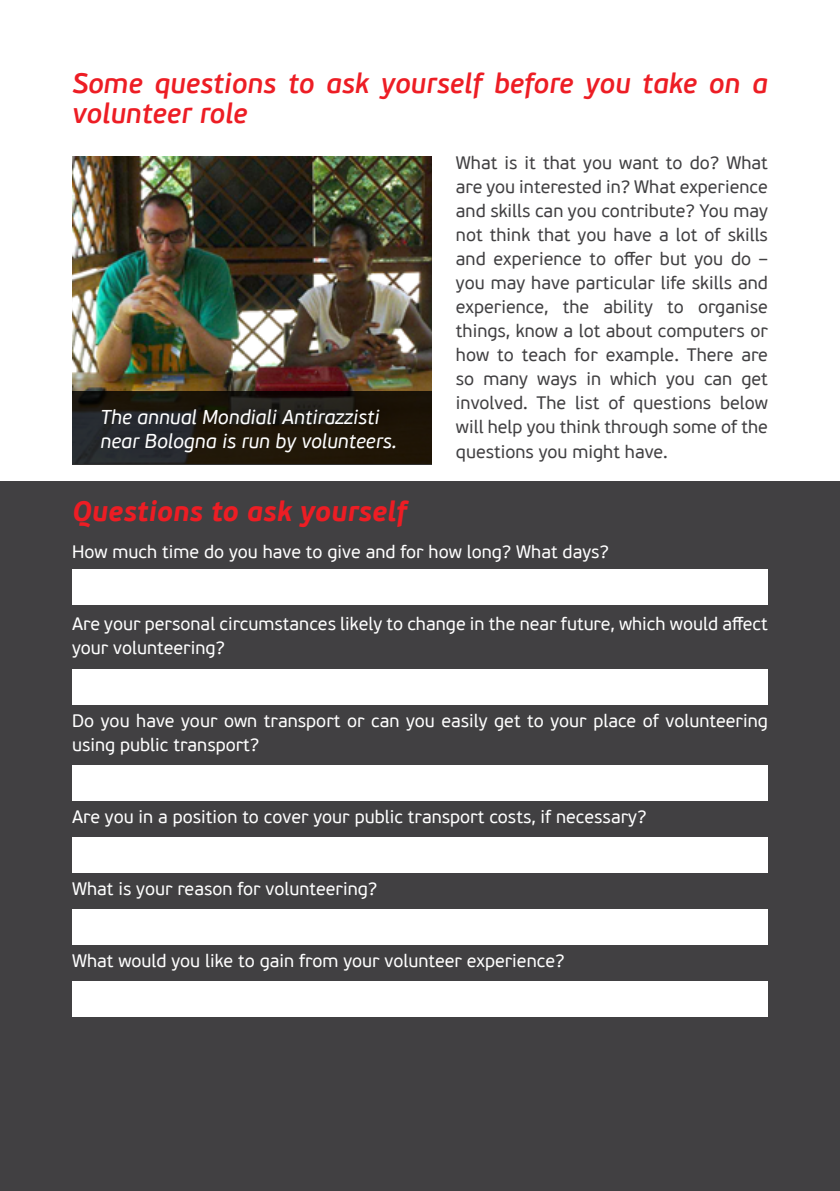
<style>
.page{position:relative;width:840px;height:1191px;background:#fff}
.page>*{position:absolute;margin:0;border:0;box-sizing:border-box;transform-origin:0 0}
.t1{font:italic 600 28px/30px "PF Beau Sans Pro";color:#ed1d24}
.t2{font:italic 700 28px "PF Beau Sans Pro";color:#ed1d24}
.t3{font:italic 20px/24px "PF Beau Sans Pro";color:#fff}
.t4{font:18px/24px "PF Beau Sans Pro";color:#414042;text-align:justify}
.t5{font:18px/24px "PF Beau Sans Pro";color:#fff}
</style>
<div class="page">
<div style="left:0;top:481px;width:839px;height:710px;background:#414042"></div>
<div style="left:72px;top:569px;width:695px;height:35px;background:#fff"></div>
<div style="left:72px;top:669px;width:695px;height:35px;background:#fff"></div>
<div style="left:72px;top:765px;width:695px;height:35px;background:#fff"></div>
<div style="left:72px;top:837px;width:695px;height:35px;background:#fff"></div>
<div style="left:72px;top:909px;width:695px;height:35px;background:#fff"></div>
<div style="left:72px;top:981px;width:695px;height:35px;background:#fff"></div>
<img style="left:72px;top:157px;width:359px;height:234px">
<svg style="left:72px;top:391px;width:359px;height:74px;background:#1f1b14"></svg>
<h1 class="t1" style="left:72px;top:69px;width:697px">Some questions to ask yourself before you take on a volunteer role</h1>
<p class="t3" style="left:100px;top:406px;width:298px">The annual Mondiali Antirazzisti near Bologna is run by volunteers.</p>
<h1 class="t2" style="left:72px;top:494px;width:336px">Questions to ask yourself</h1>
<p class="t4" style="left:455px;top:152px;width:313px">What is it that you want to do? What are you interested in? What experience and skills can you contribute? You may not think that you have a lot of skills and experience to offer but you do – you may have particular life skills and experience, the ability to organise things, know a lot about computers or how to teach for example. There are so many ways in which you can get involved. The list of questions below will help you think through some of the questions you might have.</p>
<p class="t5" style="left:72px;top:540px;width:538px">How much time do you have to give and for how long? What days?</p>
<p class="t5" style="left:72px;top:612px;width:697px">Are your personal circumstances likely to change in the near future, which would affect your volunteering?</p>
<p class="t5" style="left:72px;top:708px;width:697px">Do you have your own transport or can you easily get to your place of volunteering using public transport?</p>
<p class="t5" style="left:72px;top:804px;width:575px">Are you in a position to cover your public transport costs, if necessary?</p>
<p class="t5" style="left:72px;top:876px;width:306px">What is your reason for volunteering?</p>
<p class="t5" style="left:72px;top:948px;width:493px">What would you like to gain from your volunteer experience?</p>
</div>
